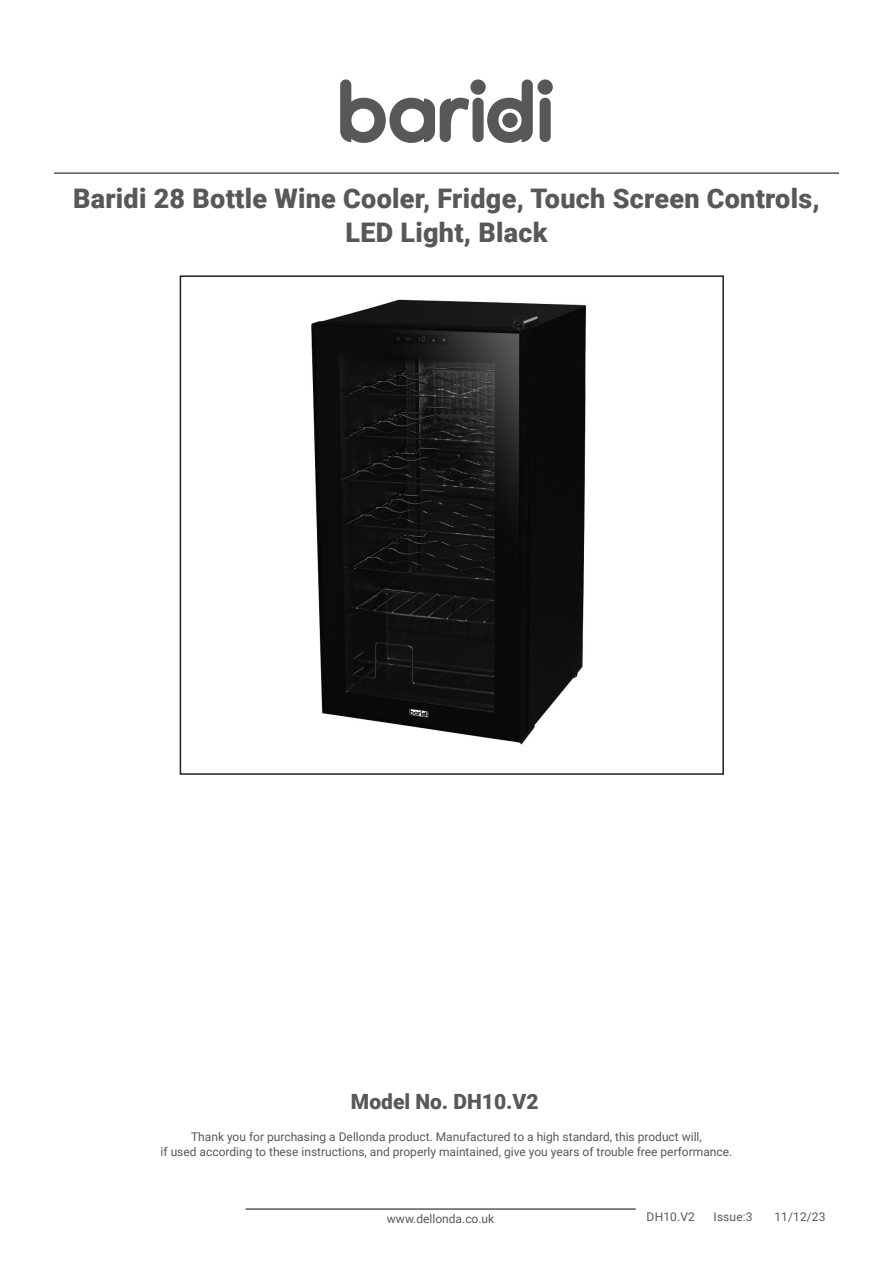
<style>
.page{position:relative;width:893px;height:1263px;background:#fff}
.page>*{position:absolute;margin:0;border:0;box-sizing:border-box;transform-origin:0 0}
.Product_Header{font:900 27px/33.8px "Roboto";letter-spacing:.01em;color:#57585a;text-align:center}
.Model_Number{font:900 21px "Roboto";color:#57585a}
.Copy__Justified{font:12px "Roboto";color:#57585a}
.Body{font:12px "Roboto";letter-spacing:.01em;color:#57585a}
.Page_Footer{font:12px "Roboto";color:#57585a}
</style>
<div class="page">
<hr style="left:54px;top:172px;width:785px;height:2px;background:#57585a">
<hr style="left:246px;top:1208px;width:390px;height:2px;background:#57585a">
<svg style="left:340px;top:79px;width:129px;height:64px"></svg>
<div style="left:473px;top:98px;width:11px;height:44px;background:#57585a;border-radius:6px"></div>
<svg style="left:487px;top:79px;width:46px;height:64px"></svg>
<div style="left:540px;top:98px;width:11px;height:44px;background:#57585a;border-radius:6px"></div>
<div style="left:470px;top:79px;width:16px;height:16px;background:#57585a;border-radius:50%"></div>
<div style="left:537px;top:79px;width:16px;height:16px;background:#57585a;border-radius:50%"></div>
<div style="left:502px;top:113px;width:16px;height:15px;background:#57585a;border-radius:50%"></div>
<img style="left:311px;top:299px;width:275px;height:446px">
<div style="left:180px;top:275px;width:544px;height:500px;border:2px solid #231f20"></div>
<p class="Product_Header" style="left:73px;top:180px;width:748px">Baridi 28 Bottle Wine Cooler, Fridge, Touch Screen Controls,<br>LED Light, Black</p>
<p class="Model_Number" style="left:351px;top:1086px;width:189px">Model No. DH10.V2</p>
<p class="Copy__Justified" style="left:191px;top:1129px;width:512px">Thank you for purchasing a Dellonda product. Manufactured to a high standard, this product will,</p>
<p class="Copy__Justified" style="left:161px;top:1144px;width:573px">if used according to these instructions, and properly maintained, give you years of trouble free performance.</p>
<p class="Page_Footer" style="left:387px;top:1210px;width:109px">www.dellonda.co.uk</p>
<p class="Body" style="left:647px;top:1208px;width:50px">DH10.V2</p>
<p class="Body" style="left:714px;top:1208px;width:40px">Issue:3</p>
<p class="Body" style="left:774px;top:1208px;width:53px">11/12/23</p>
</div>
